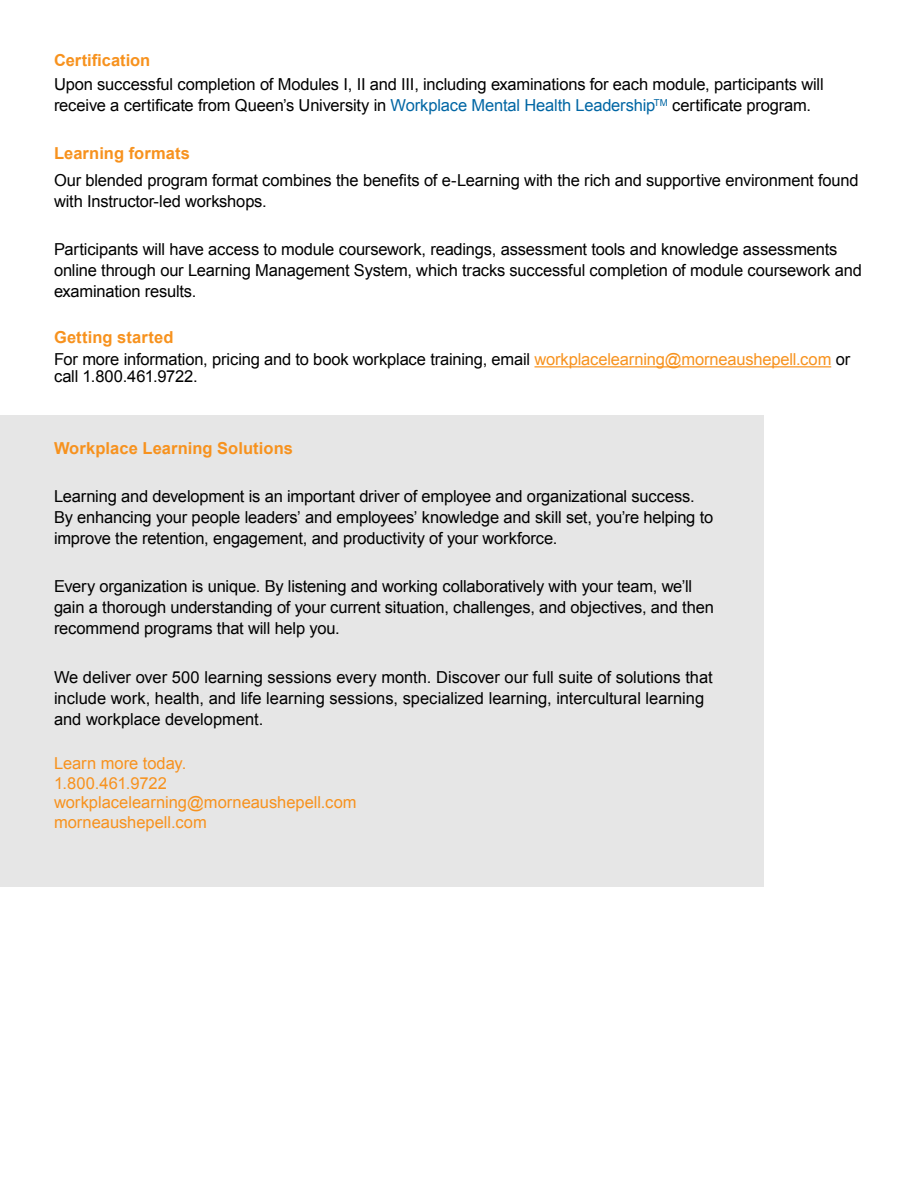
<style>
.page{position:relative;width:918px;height:1188px;background:#fff}
.page>*{position:absolute;margin:0;border:0;box-sizing:border-box;transform-origin:0 0}
.Bullet{font:16.5px/21px "Arial";letter-spacing:-.01em;color:#000}
.BODY_COPY{font:16.5px/21px "Arial";color:#000}
.BODY_COPY-2{font:16.5px/19.5px "Arial";color:#f7921e}
.BODY_COPY_bold{font:700 16.5px "Arial";letter-spacing:.005em;color:#f7921e}
.Bullet-2{font:700 16.5px "Arial";color:#f7921e}
.s1{color:#0066a4}
.s2{color:#f7921e}
</style>
<div class="page">
<hr style="left:534px;top:366px;width:297px;height:1px;background:#f7921e">
<div style="left:0;top:415px;width:764px;height:472px;background:#e6e6e6"></div>
<p class="Bullet-2" style="left:54px;top:49px;width:98px">Certification</p>
<p class="Bullet" style="left:54px;top:74px;width:771px">Upon successful completion of Modules I, II and III, including examinations for each module, participants will receive a certificate from Queen’s University in <span class="s1">Workplace Mental Health Leadership</span><sup>TM</sup> certificate program.</p>
<p class="BODY_COPY_bold" style="left:54px;top:143px;width:138px">Learning formats</p>
<p class="Bullet" style="left:54px;top:170px;width:806px">Our blended program format combines the benefits of e-Learning with the rich and supportive environment found with Instructor-led workshops.</p>
<p class="Bullet" style="left:54px;top:239px;width:809px">Participants will have access to module coursework, readings, assessment tools and knowledge assessments online through our Learning Management System, which tracks successful completion of module coursework and examination results.</p>
<p class="BODY_COPY_bold" style="left:54px;top:326px;width:121px">Getting started</p>
<p class="Bullet" style="left:54px;top:351px;width:798px;line-height:16.5px">For more information, pricing and to book workplace training, email <span class="s2">workplacelearning@morneaushepell.com</span> or call 1.800.461.9722.</p>
<p class="BODY_COPY_bold" style="left:54px;top:437px;width:241px">Workplace Learning Solutions</p>
<p class="Bullet" style="left:54px;top:485px;width:661px">Learning and development is an important driver of employee and organizational success.<br>By enhancing your people leaders’ and employees’ knowledge and skill set, you’re helping to improve the retention, engagement, and productivity of your workforce.</p>
<p class="Bullet" style="left:54px;top:576px;width:661px">Every organization is unique. By listening and working collaboratively with your team, we’ll gain a thorough understanding of your current situation, challenges, and objectives, and then recommend programs that will help you.</p>
<p class="BODY_COPY" style="left:54px;top:666px;width:660px">We deliver over 500 learning sessions every month. Discover our full suite of solutions that include work, health, and life learning sessions, specialized learning, intercultural learning and workplace development.</p>
<p class="BODY_COPY-2" style="left:54px;top:754px;width:304px">Learn more today.<br>1.800.461.9722 workplacelearning@morneaushepell.com morneaushepell.com</p>
</div>
